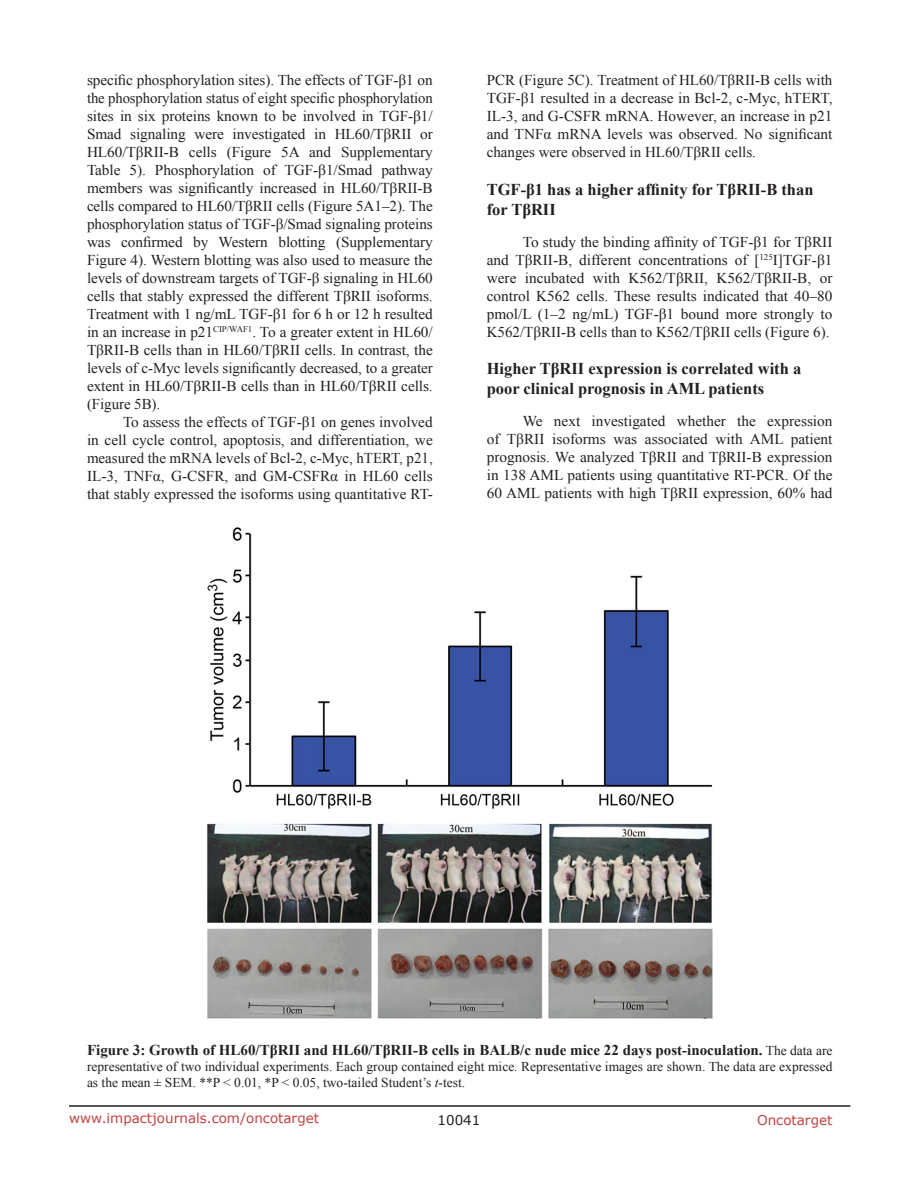
<style>
.page{position:relative;width:918px;height:1188px;background:#fff}
.page>*{position:absolute;margin:0;border:0;box-sizing:border-box;transform-origin:0 0}
.SubHeading{font:700 16.5px/19.8px "Times New Roman";color:#231f20}
.BodyText{font:15px/18px "Times New Roman";color:#231f20;text-align:justify}
.figuretext{font:700 15px "Times New Roman";color:#231f20}
.figuretext-2{font:13.5px/16.2px "Times New Roman";color:#231f20}
.t1{font:13.5px "Verdana";color:#c24141}
.t2{font:13.5px "Verdana";color:#231f20}
.s1{font-weight:400;font-size:13.5px}
.s2{font-style:italic}
</style>
<div class="page">
<hr style="left:69px;top:1105px;width:781px;height:2px;background:#231f20">
<img style="left:207px;top:527px;width:506px;height:492px">
<p class="BodyText" style="left:87px;top:71px;width:347px">specific phosphorylation sites). The effects of TGF-β1 on the phosphorylation status of eight specific phosphorylation sites in six proteins known to be involved in TGF-β1/ Smad signaling were investigated in HL60/TβRII or HL60/TβRII-B cells (Figure 5A and Supplementary Table 5). Phosphorylation of TGF-β1/Smad pathway members was significantly increased in HL60/TβRII-B cells compared to HL60/TβRII cells (Figure 5A1–2). The phosphorylation status of TGF-β/Smad signaling proteins was confirmed by Western blotting (Supplementary Figure 4). Western blotting was also used to measure the levels of downstream targets of TGF-β signaling in HL60 cells that stably expressed the different TβRII isoforms.<br>Treatment with 1 ng/mL TGF-β1 for 6 h or 12 h resulted in an increase in p21<sup>CIP/WAF1</sup>. To a greater extent in HL60/ TβRII-B cells than in HL60/TβRII cells. In contrast, the levels of c-Myc levels significantly decreased, to a greater extent in HL60/TβRII-B cells than in HL60/TβRII cells. (Figure 5B).</p>
<p class="BodyText" style="left:87px;top:413px;width:347px;text-indent:36px">To assess the effects of TGF-β1 on genes involved in cell cycle control, apoptosis, and differentiation, we measured the mRNA levels of Bcl-2, c-Myc, hTERT, p21, IL-3, TNFα, G-CSFR, and GM-CSFRα in HL60 cells that stably expressed the isoforms using quantitative RT-</p>
<p class="BodyText" style="left:487px;top:71px;width:347px">PCR (Figure 5C). Treatment of HL60/TβRII-B cells with TGF-β1 resulted in a decrease in Bcl-2, c-Myc, hTERT, IL-3, and G-CSFR mRNA. However, an increase in p21 and TNFα mRNA levels was observed. No significant changes were observed in HL60/TβRII cells.</p>
<p class="SubHeading" style="left:487px;top:179px;width:328px">TGF-β1 has a higher affinity for TβRII-B than for TβRII</p>
<p class="BodyText" style="left:487px;top:232px;width:347px;text-indent:36px">To study the binding affinity of TGF-β1 for TβRII and TβRII-B, different concentrations of [<sup>125</sup>I]TGF-β1 were incubated with K562/TβRII, K562/TβRII-B, or control K562 cells. These results indicated that 40–80 pmol/L (1–2 ng/mL) TGF-β1 bound more strongly to K562/TβRII-B cells than to K562/TβRII cells (Figure 6).</p>
<p class="SubHeading" style="left:487px;top:358px;width:316px">Higher TβRII expression is correlated with a poor clinical prognosis in AML patients</p>
<p class="BodyText" style="left:487px;top:411px;width:347px;text-indent:36px">We next investigated whether the expression of TβRII isoforms was associated with AML patient prognosis. We analyzed TβRII and TβRII-B expression in 138 AML patients using quantitative RT-PCR. Of the 60 AML patients with high TβRII expression, 60% had</p>
<p class="figuretext" style="left:87px;top:1039px;width:747px">Figure 3: Growth of HL60/TβRII and HL60/TβRII-B cells in BALB/c nude mice 22 days post-inoculation. <span class="s1">The data are</span></p>
<p class="figuretext-2" style="left:87px;top:1058px;width:747px">representative of two individual experiments. Each group contained eight mice. Representative images are shown. The data are expressed as the mean ± SEM. **P &lt; 0.01, *P &lt; 0.05, two-tailed Student’s <span class="s2">t</span>-test.</p>
<p class="t1" style="left:69px;top:1109px;width:252px">www.impactjournals.com/oncotarget</p>
<p class="t2" style="left:438px;top:1111px;width:44px">10041</p>
<p class="t1" style="left:757px;top:1111px;width:77px">Oncotarget</p>
</div>
